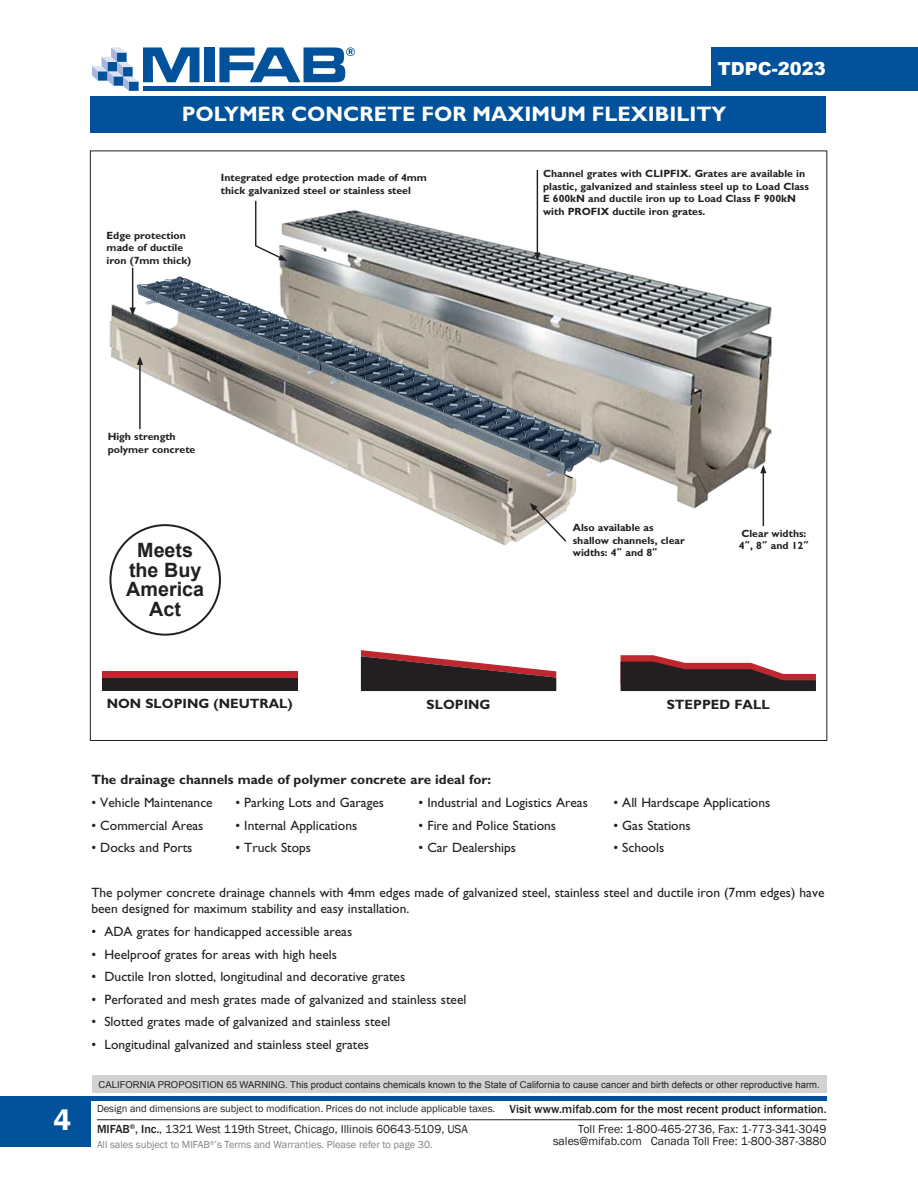
<style>
.page{position:relative;width:918px;height:1188px;background:#fff}
.page>*{position:absolute;margin:0;border:0;box-sizing:border-box;transform-origin:0 0}
.t1{font:600 30px "Franklin Gothic";color:#fff}
.Heading_1{font:700 21px "Gill Sans Std";color:#fff}
.t2{font:700 19.8px/19.8px "Arial";color:#231f20;text-align:center}
.t3{font:900 18px "Arial";color:#fff}
.t4{font:13.5px/16.2px "Gill Sans Std";color:#231f20}
.t5{font:700 13.5px "Gill Sans Std";color:#231f20}
.t6{font:12px/12px "Franklin Gothic";color:#231f20;text-align:right}
.t7{font:700 10.5px/12.6px "Gill Sans Std";color:#231f20}
.t8{font:10.5px "Franklin Gothic";color:#231f20}
.t9{font:10.5px "Franklin Gothic";color:#808285}
.t10{font:9.45px "Arial";color:#231f20}
.s1{font-family:"Arial";font-weight:900}
.s2{font-weight:500;font-size:12px}
.s3{font-weight:500}
</style>
<div class="page">
<div style="left:712px;top:47px;width:206px;height:44px;background:#01519b"></div>
<div style="left:143px;top:86px;width:684px;height:5px;background:#01519b"></div>
<svg style="left:92px;top:47px;width:107px;height:44px"></svg>
<div style="left:204px;top:47px;width:11px;height:35px;background:#01519b"></div>
<svg style="left:219px;top:47px;width:136px;height:35px"></svg>
<hr style="left:97px;top:1119px;width:730px;height:1px;background:#231f20">
<div style="left:0;top:1097px;width:91px;height:50px;background:#01519b"></div>
<hr style="left:0;top:1097px;width:827px;height:4px;background:#01519b">
<div style="left:92px;top:1076px;width:735px;height:17px;background:#d1d2d4"></div>
<div style="left:90px;top:96px;width:736px;height:37px;background:#01519b"></div>
<img style="left:109px;top:201px;width:663px;height:344px">
<svg style="left:254px;top:200px;width:33px;height:61px"></svg>
<hr style="left:537px;top:170px;width:1px;height:85px;background:#231f20">
<svg style="left:534px;top:253px;width:6px;height:8px"></svg>
<hr style="left:132px;top:268px;width:1px;height:42px;background:#231f20">
<svg style="left:130px;top:307px;width:6px;height:9px"></svg>
<hr style="left:763px;top:471px;width:1px;height:55px;background:#231f20">
<svg style="left:760px;top:465px;width:6px;height:8px"></svg>
<svg style="left:530px;top:503px;width:38px;height:40px"></svg>
<hr style="left:139px;top:362px;width:2px;height:67px;background:#231f20">
<svg style="left:137px;top:356px;width:6px;height:9px"></svg>
<div style="left:102px;top:678px;width:195px;height:13px;background:#231f20"></div>
<div style="left:102px;top:671px;width:195px;height:7px;background:#c0262d"></div>
<svg style="left:361px;top:650px;width:195px;height:41px"></svg>
<svg style="left:621px;top:655px;width:195px;height:36px"></svg>
<div style="left:109px;top:524px;width:112px;height:112px;border:2px solid #231f20;border-radius:50%"></div>
<h3 class="t3" style="left:718px;top:56px;width:110px">TDPC-2023</h3>
<p class="Heading_1" style="left:182px;top:101px;width:546px">POLYMER CONCRETE FOR MAXIMUM FLEXIBILITY</p>
<p class="t7" style="left:107px;top:229px;width:86px">Edge protection made of ductile iron (7mm thick)</p>
<p class="t7" style="left:221px;top:171px;width:208px">Integrated edge protection made of 4mm thick galvanized steel or stainless steel</p>
<p class="t7" style="left:543px;top:167px;width:267px">Channel grates with CLIPFIX. Grates are available in plastic, galvanized and stainless steel up to Load Class E 600kN and ductile iron up to Load Class F 900kN with PROFIX ductile iron grates.</p>
<p class="t7" style="left:108px;top:430px;width:89px">High strength polymer concrete</p>
<p class="t2" style="left:126px;top:541px;width:79px">Meets the Buy<br>America<br>Act</p>
<p class="t7" style="left:573px;top:521px;width:114px">Also available as shallow channels, clear widths: 4<span class="s1">″</span> and 8<span class="s1">″</span></p>
<p class="t7" style="left:739px;top:527px;width:71px">Clear widths:<br>4<span class="s1">″</span>, 8<span class="s1">″</span> and 12<span class="s1">″</span></p>
<p class="t5" style="left:107px;top:696px;width:188px">NON SLOPING (NEUTRAL)</p>
<p class="t5" style="left:427px;top:696px;width:65px">SLOPING</p>
<p class="t5" style="left:667px;top:696px;width:104px">STEPPED FALL</p>
<h1 class="t1" style="left:53px;top:1101px;width:19px">4</h1>
<p class="t5" style="left:91px;top:772px;width:401px">The drainage channels made of polymer concrete are ideal for:</p>
<p class="t4" style="left:91px;top:794px;width:123px">• Vehicle Maintenance</p>
<p class="t4" style="left:235px;top:794px;width:150px">• Parking Lots and Garages</p>
<p class="t4" style="left:418px;top:794px;width:171px">• Industrial and Logistics Areas</p>
<p class="t4" style="left:613px;top:794px;width:158px">• All Hardscape Applications</p>
<p class="t4" style="left:91px;top:817px;width:114px">• Commercial Areas</p>
<p class="t4" style="left:235px;top:817px;width:123px">• Internal Applications</p>
<p class="t4" style="left:418px;top:817px;width:139px">• Fire and Police Stations</p>
<p class="t4" style="left:613px;top:817px;width:79px">• Gas Stations</p>
<p class="t4" style="left:91px;top:840px;width:103px">• Docks and Ports</p>
<p class="t4" style="left:235px;top:840px;width:77px">• Truck Stops</p>
<p class="t4" style="left:418px;top:840px;width:99px">• Car Dealerships</p>
<p class="t4" style="left:613px;top:840px;width:52px">• Schools</p>
<p class="t4" style="left:91px;top:885px;width:735px">The polymer concrete drainage channels with 4mm edges made of galvanized steel, stainless steel and ductile iron (7mm edges) have been designed for maximum stability and easy installation.</p>
<p class="t4" style="left:91px;top:923px;width:262px">• ADA grates for handicapped accessible areas</p>
<p class="t4" style="left:91px;top:946px;width:247px">• Heelproof grates for areas with high heels</p>
<p class="t4" style="left:91px;top:969px;width:315px">• Ductile Iron slotted, longitudinal and decorative grates</p>
<p class="t4" style="left:91px;top:991px;width:377px">• Perforated and mesh grates made of galvanized and stainless steel</p>
<p class="t4" style="left:91px;top:1014px;width:301px">• Slotted grates made of galvanized and stainless steel</p>
<p class="t4" style="left:91px;top:1036px;width:279px">• Longitudinal galvanized and stainless steel grates</p>
<p class="t10" style="left:99px;top:1078px;width:723px">CALIFORNIA PROPOSITION 65 WARNING. This product contains chemicals known to the State of California to cause cancer and birth defects or other reproductive harm.</p>
<p class="t8" style="left:97px;top:1102px;width:731px">Design and dimensions are subject to modification. Prices do not include applicable taxes. <span class="s2">Visit www.mifab.com for the most recent product information.</span></p>
<p class="t9" style="left:97px;top:1138px;width:337px">All sales subject to MIFAB<sup>®</sup>’s Terms and Warranties. Please refer to page 30.</p>
<p class="t6" style="left:97px;top:1124px;width:372px"><span class="s3">MIFAB</span><sup>®</sup><span class="s3">, Inc.</span>, 1321 West 119th Street, Chicago, Illinois 60643-5109, USA</p>
<p class="t6" style="left:553px;top:1124px;width:275px">Toll Free: 1-800-465-2736, Fax: 1-773-341-3049 sales@mifab.com Canada Toll Free: 1-800-387-3880</p>
</div>
